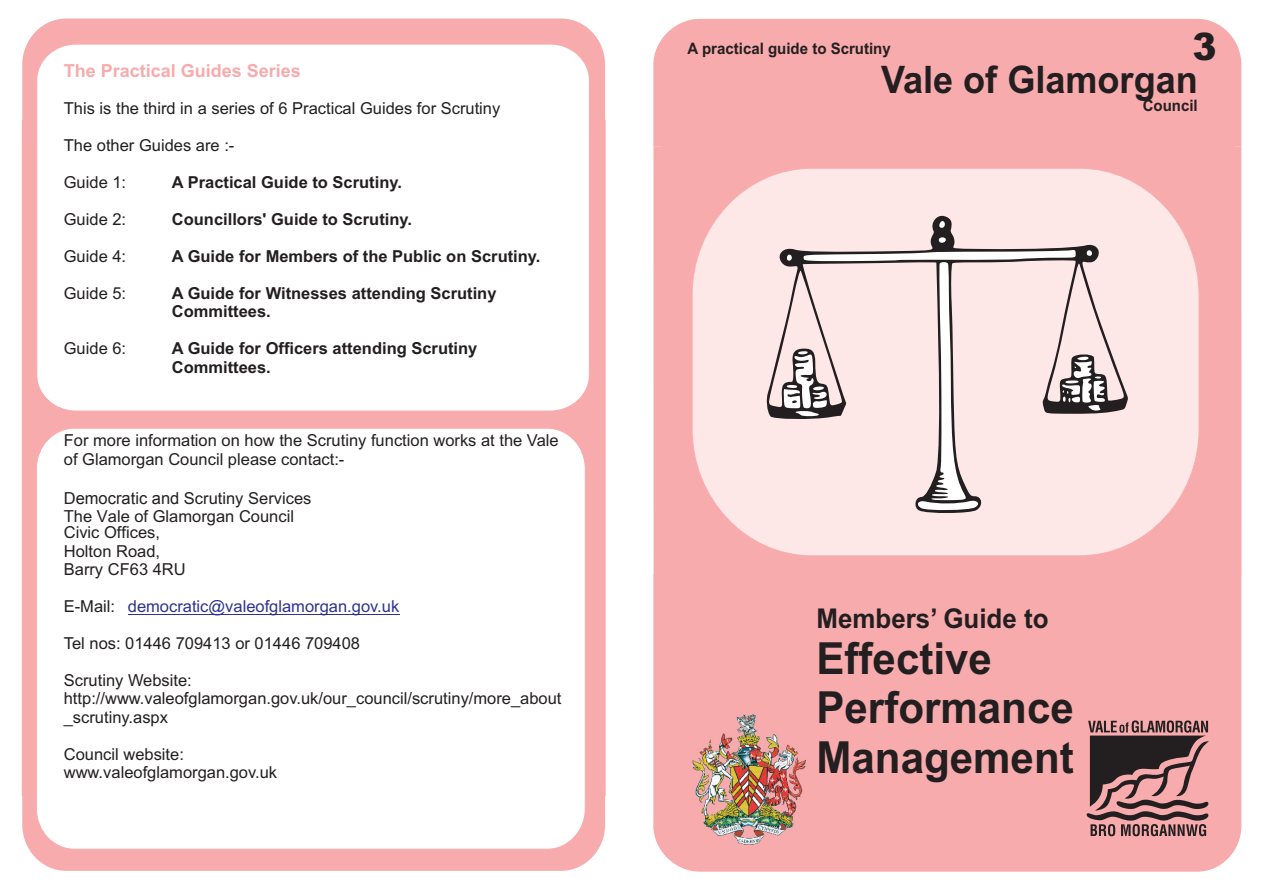
<style>
.page{position:relative;width:1263px;height:893px;background:#fff}
.page>*{position:absolute;margin:0;border:0;box-sizing:border-box;transform-origin:0 0}
.t1{font:700 44.25px/49.5px "Arial";color:#231f20;scale:.95 1}
.t2{font:700 37.95px "Arial";color:#231f20;scale:.95 1}
.t3{font:900 37.95px "Arial";color:#231f20;scale:.95 1}
.t4{font:700 27.3px "Arial";color:#231f20;scale:.95 1}
.t5{font:700 18px "Arial";color:#f8abad}
.t6{font:16.5px/18.5px "Arial";color:#231f20}
.t7{font:700 16.5px/18.5px "Arial";color:#231f20}
.t8{font:16.5px "Arial";color:#2d3291}
.t9{font:700 15.75px "Arial";color:#231f20;scale:.95 1}
.s1{font-style:inherit}
</style>
<div class="page">
<div style="left:653px;top:19px;width:588px;height:853px;background:#f8abad"></div>
<svg style="left:1086px;top:720px;width:123px;height:116px;background:#8d6466"></svg>
<img style="left:693px;top:715px;width:113px;height:130px">
<div style="left:22px;top:19px;width:583px;height:852px;background:#f8abad;border-radius:45px"></div>
<div style="left:36px;top:428px;width:549px;height:421px;background:#fff;border:1px solid #f8abad;border-radius:39px"></div>
<div style="left:37px;top:44px;width:552px;height:367px;background:#fff;border:1px solid #f8abad;border-radius:38px"></div>
<hr style="left:128px;top:614px;width:271px;height:1px;background:#2d3291">
<div style="left:1229px;top:146px;width:12px;height:430px;background:#f8abad"></div>
<div style="left:653px;top:146px;width:12px;height:430px;background:#f8abad"></div>
<div style="left:662px;top:142px;width:572px;height:439px;background:#f8abad"></div>
<svg style="left:694px;top:170px;width:503px;height:384px;background:#fcdfde"></svg>
<div style="left:766px;top:214px;width:362px;height:300px;background:#fde8e7"></div>
<svg style="left:936px;top:217px;width:10px;height:11px"></svg>
<svg style="left:784px;top:237px;width:322px;height:274px;background:#e8d7d6"></svg>
<p class="t5" style="left:64px;top:64px;width:239px">The Practical Guides Series</p>
<p class="t6" style="left:64px;top:101px;width:438px">This is the third in a series of 6 Practical Guides for Scrutiny</p>
<p class="t6" style="left:64px;top:138px;width:172px">The other Guides are :-</p>
<p class="t6" style="left:64px;top:175px;width:64px">Guide 1:</p>
<p class="t7" style="left:172px;top:175px;width:232px">A Practical Guide to Scrutiny.</p>
<p class="t6" style="left:64px;top:212px;width:64px">Guide 2:</p>
<p class="t7" style="left:172px;top:212px;width:242px">Councillors' Guide to Scrutiny.</p>
<p class="t6" style="left:64px;top:248px;width:64px">Guide 4:</p>
<p class="t7" style="left:172px;top:248px;width:370px">A Guide for Members of the Public on Scrutiny.</p>
<p class="t6" style="left:64px;top:285px;width:64px">Guide 5:</p>
<p class="t7" style="left:172px;top:285px;width:326px">A Guide for Witnesses attending Scrutiny<br>Committees.</p>
<p class="t6" style="left:64px;top:341px;width:64px">Guide 6:</p>
<p class="t7" style="left:172px;top:341px;width:307px">A Guide for Officers attending Scrutiny<br>Committees.</p>
<p class="t6" style="left:64px;top:433px;width:496px">For more information on how the Scrutiny function works at the Vale of Glamorgan Council please contact:-</p>
<p class="t6" style="left:64px;top:490px;width:249px"><span class="s1">Democratic and</span> Scrutiny Services<br><span class="s1">T</span>he Vale of Glamorgan Council</p>
<p class="t6" style="left:64px;top:525px;width:123px">Civic Offices,<br>Holton Road,<br>Barry CF63 4RU</p>
<p class="t6" style="left:64px;top:599px;width:53px">E-Mail:</p>
<p class="t6" style="left:64px;top:635px;width:298px">Tel nos: 01446 709413 or 01446 709408</p>
<p class="t6" style="left:64px;top:672px;width:499px">Scrutiny Website: http://www.valeofglamorgan.gov.uk/our_council/scrutiny/more_about _scrutiny.aspx</p>
<p class="t6" style="left:64px;top:746px;width:215px">Council website: www.valeofglamorgan.gov.uk</p>
<p class="t8" style="left:128px;top:600px;width:273px">democratic@valeofglamorgan.gov.uk</p>
<p class="t9" style="left:688px;top:42px;width:215px">A practical guide to Scrutiny</p>
<h2 class="t3" style="left:1192px;top:33px;width:27px">3</h2>
<h2 class="t2" style="left:881px;top:66px;width:335px">Vale of Glamorgan</h2>
<p class="t9" style="left:1143px;top:100px;width:60px">Council</p>
<h3 class="t4" style="left:816px;top:608px;width:246px">Members’ Guide to</h3>
<h1 class="t1" style="left:816px;top:638px;width:272px">Effective<br>Performance<br>Management</h1>
</div>
